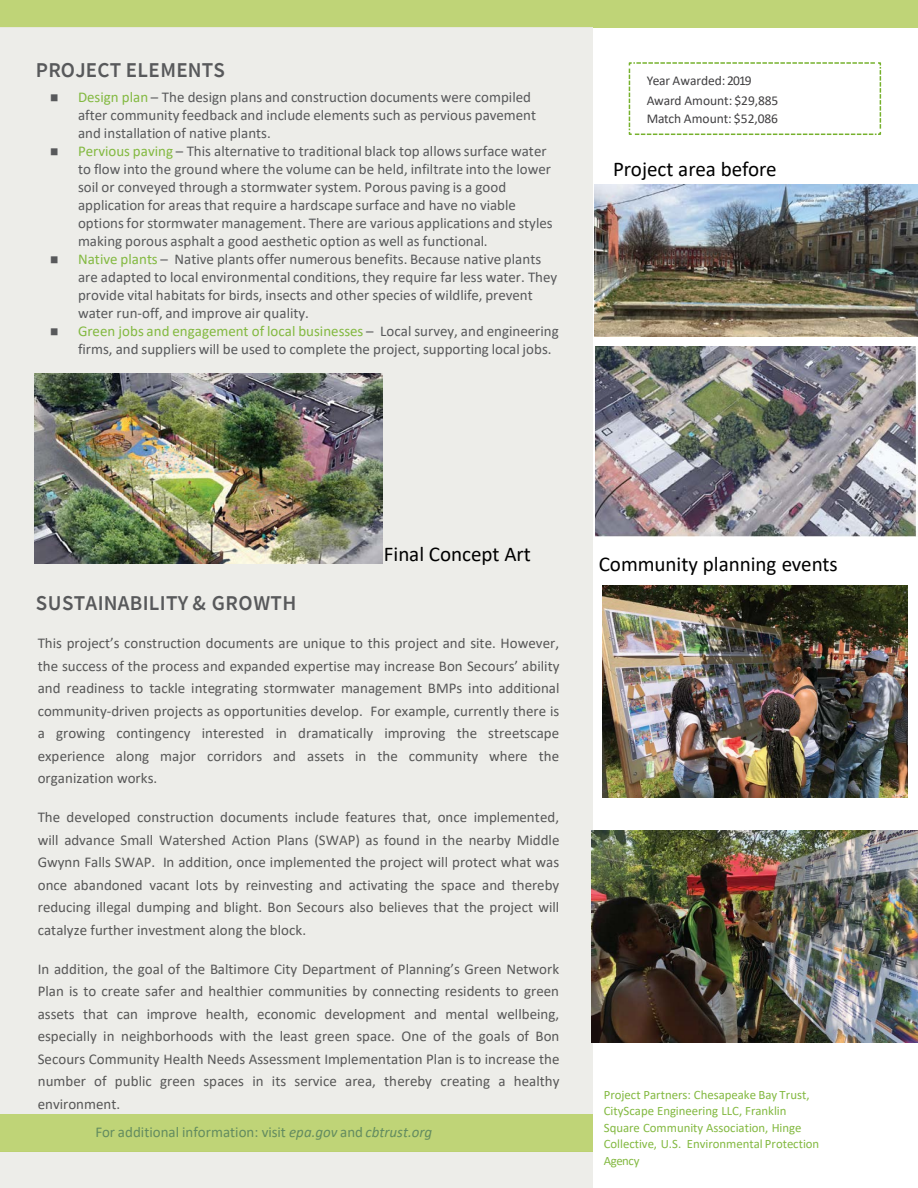
<style>
.page{position:relative;width:918px;height:1188px;background:#fff}
.page>*{position:absolute;margin:0;border:0;box-sizing:border-box;transform-origin:0 0}
.t1{font:21px "Calibri";letter-spacing:-.005em;color:#000}
.t2{font:600 21px "Source Sans Pro";letter-spacing:.015em;color:#58595b}
.t3{font:15px/22.5px "Calibri";color:#575757;text-align:justify}
.t4{font:15px/18px "Calibri";color:#58595b}
.t5{font:15px "Calibri";color:#638c5f}
.t6{font:13.5px "Calibri";letter-spacing:-.005em;color:#414042}
.t7{font:12.75px/16.5px "Calibri";letter-spacing:-.005em;color:#83b941}
.s1{font-family:"Playfair Display";font-size:16.5px}
.s2{color:#83b941}
.s3{font-style:italic}
</style>
<div class="page">
<div style="left:0;top:0;width:918px;height:28px;background:#bfd477"></div>
<div style="left:0;top:28px;width:592px;height:1086px;background:#ebebe7"></div>
<div style="left:0;top:1152px;width:592px;height:36px;background:#ebebe7"></div>
<div style="left:0;top:1114px;width:592px;height:37px;background:#bfd477"></div>
<svg style="left:628px;top:62px;width:254px;height:73px"></svg>
<img style="left:596px;top:346px;width:322px;height:191px">
<img style="left:595px;top:184px;width:323px;height:152px">
<img style="left:35px;top:374px;width:347px;height:190px">
<img style="left:602px;top:585px;width:305px;height:213px">
<img style="left:591px;top:831px;width:327px;height:212px">
<p class="t2" style="left:36px;top:56px;width:191px">PROJECT ELEMENTS</p>
<p class="t4" style="left:78px;top:87px;width:460px;text-indent:-29px"><span class="s1">■</span> <span class="s2">Design plan</span> – The design plans and construction documents were compiled after community feedback and include elements such as pervious pavement and installation of native plants.</p>
<p class="t4" style="left:78px;top:141px;width:476px;text-indent:-29px"><span class="s1">■</span> <span class="s2">Pervious paving</span> – This alternative to traditional black top allows surface water to flow into the ground where the volume can be held, infiltrate into the lower soil or conveyed through a stormwater system. Porous paving is a good application for areas that require a hardscape surface and have no viable options for stormwater management. There are various applications and styles making porous asphalt a good aesthetic option as well as functional.</p>
<p class="t4" style="left:78px;top:249px;width:481px;text-indent:-29px"><span class="s1">■</span> <span class="s2">Native plants</span> – Native plants offer numerous benefits. Because native plants are adapted to local environmental conditions, they require far less water. They provide vital habitats for birds, insects and other species of wildlife, prevent water run-off, and improve air quality.</p>
<p class="t4" style="left:78px;top:321px;width:482px;text-indent:-29px"><span class="s1">■</span> <span class="s2">Green jobs and engagement of local businesses</span> – Local survey, and engineering firms, and suppliers will be used to complete the project, supporting local jobs.</p>
<p class="t6" style="left:647px;top:71px;width:107px">Year Awarded:2019</p>
<p class="t6" style="left:647px;top:91px;width:133px">Award Amount: $29,885</p>
<p class="t6" style="left:647px;top:109px;width:133px">Match Amount: $52,086</p>
<p class="t1" style="left:613px;top:154px;width:165px">Project area before</p>
<p class="t1" style="left:384px;top:539px;width:149px">Final Concept Art</p>
<p class="t2" style="left:36px;top:589px;width:262px">SUSTAINABILITY &amp; GROWTH</p>
<p class="t3" style="left:38px;top:632px;width:523px">This project’s construction documents are unique to this project and site. However, the success of the process and expanded expertise may increase Bon Secours’ ability and readiness to tackle integrating stormwater management BMPs into additional community-driven projects as opportunities develop. For example, currently there is a growing contingency interested in dramatically improving the streetscape experience along major corridors and assets in the community where the organization works.</p>
<p class="t3" style="left:38px;top:806px;width:523px">The developed construction documents include features that, once implemented, will advance Small Watershed Action Plans (SWAP) as found in the nearby Middle Gwynn Falls SWAP. In addition, once implemented the project will protect what was once abandoned vacant lots by reinvesting and activating the space and thereby reducing illegal dumping and blight. Bon Secours also believes that the project will catalyze further investment along the block.</p>
<p class="t3" style="left:38px;top:957px;width:523px">In addition, the goal of the Baltimore City Department of Planning’s Green Network Plan is to create safer and healthier communities by connecting residents to green assets that can improve health, economic development and mental wellbeing, especially in neighborhoods with the least green space. One of the goals of Bon Secours Community Health Needs Assessment Implementation Plan is to increase the number of public green spaces in its service area, thereby creating a healthy environment.</p>
<p class="t5" style="left:95px;top:1122px;width:338px">For additional information: visit <span class="s3">epa.gov</span> and <span class="s3">cbtrust.org</span></p>
<p class="t1" style="left:599px;top:549px;width:240px">Community planning events</p>
<p class="t7" style="left:604px;top:1086px;width:217px">Project Partners: Chesapeake Bay Trust, CityScape Engineering LLC, Franklin Square Community Association, Hinge Collective, U.S. Environmental Protection Agency</p>
</div>
